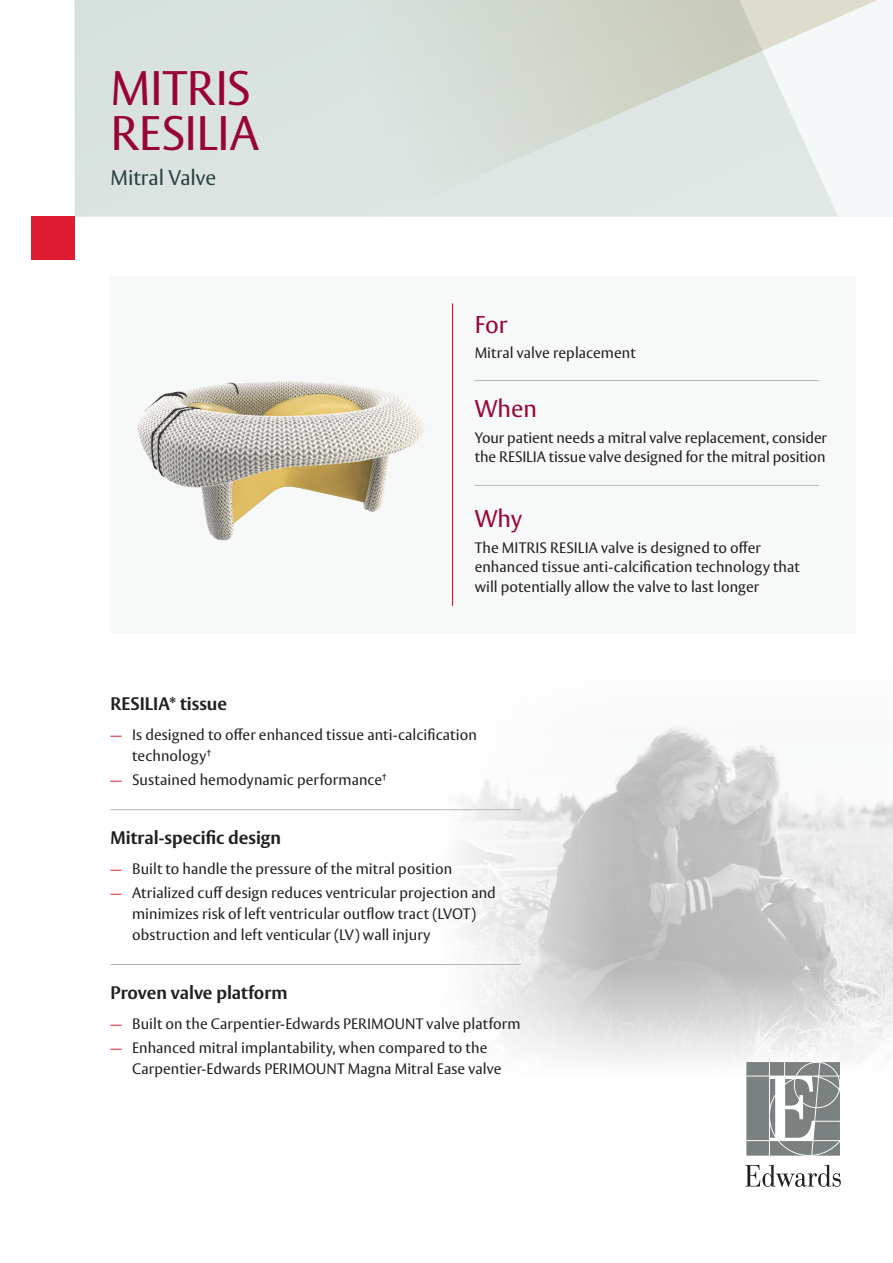
<style>
.page{position:relative;width:893px;height:1263px;background:#fff}
.page>*{position:absolute;margin:0;border:0;box-sizing:border-box;transform-origin:0 0}
.t1{font:48px/45px "Vesta Std";letter-spacing:-.005em;color:#990438}
.t2{font:24px "Vesta Std";letter-spacing:-.005em;color:#990438}
.t3{font:21px "Vesta Std";letter-spacing:-.005em;color:#2b4144}
.t4{font:700 18px "Vesta Std";color:#231f20}
.t5{font:15px/21px "Vesta Std";letter-spacing:.005em;color:#231f20}
.s1{color:#dc1a32}
</style>
<div class="page">
<img style="left:417px;top:726px;width:476px;height:239px">
<svg style="left:472px;top:965px;width:421px;height:191px"></svg>
<div style="left:111px;top:276px;width:745px;height:357px;background:#f7f9f8"></div>
<img style="left:137px;top:342px;width:338px;height:225px">
<hr style="left:452px;top:303px;width:1px;height:303px;background:#dc1a32">
<hr style="left:111px;top:809px;width:410px;height:1px;background:#b4b8b7">
<hr style="left:111px;top:964px;width:410px;height:1px;background:#b4b8b7">
<hr style="left:475px;top:485px;width:344px;height:1px;background:#b4b8b7">
<hr style="left:475px;top:380px;width:344px;height:1px;background:#b4b8b7">
<div style="left:74px;top:0;width:178px;height:217px;background:#d9e2df"></div>
<svg style="left:252px;top:0;width:626px;height:217px;background:#dce2dd"></svg>
<div style="left:31px;top:217px;width:43px;height:43px;background:#dc1a32"></div>
<svg style="left:746px;top:1062px;width:94px;height:93px;background:#959999"></svg>
<svg style="left:745px;top:1164px;width:96px;height:23px"></svg>
<h1 class="t1" style="left:111px;top:66px;width:150px">MITRIS<br>RESILIA</h1>
<h3 class="t3" style="left:111px;top:166px;width:107px">Mitral Valve</h3>
<h2 class="t2" style="left:475px;top:310px;width:34px">For</h2>
<p class="t5" style="left:475px;top:342px;width:163px">Mitral valve replacement</p>
<h2 class="t2" style="left:475px;top:395px;width:64px">When</h2>
<p class="t5" style="left:475px;top:428px;width:354px;line-height:19.5px">Your patient needs a mitral valve replacement, consider the RESILIA tissue valve designed for the mitral position</p>
<h2 class="t2" style="left:475px;top:505px;width:49px">Why</h2>
<p class="t5" style="left:475px;top:537px;width:327px;line-height:19.5px">The MITRIS RESILIA valve is designed to offer enhanced tissue anti-calcification technology that will potentially allow the valve to last longer</p>
<p class="t4" style="left:111px;top:693px;width:118px">RESILIA* tissue</p>
<p class="t5" style="left:132px;top:724px;width:346px;text-indent:-22px"><span class="s1">–</span> Is designed to offer enhanced tissue anti-calcification technology<sup>†</sup></p>
<p class="t5" style="left:111px;top:769px;width:278px"><span class="s1">–</span> Sustained hemodynamic performance<sup>†</sup></p>
<p class="t4" style="left:111px;top:827px;width:172px">Mitral-specific design</p>
<p class="t5" style="left:111px;top:858px;width:343px"><span class="s1">–</span> Built to handle the pressure of the mitral position</p>
<p class="t5" style="left:132px;top:882px;width:365px;text-indent:-22px"><span class="s1">–</span> Atrialized cuff design reduces ventricular projection and minimizes risk of left ventricular outflow tract (LVOT) obstruction and left venticular (LV) wall injury</p>
<p class="t4" style="left:111px;top:982px;width:179px">Proven valve platform</p>
<p class="t5" style="left:111px;top:1013px;width:412px"><span class="s1">–</span> Built on the Carpentier-Edwards PERIMOUNT valve platform</p>
<p class="t5" style="left:132px;top:1037px;width:371px;text-indent:-22px"><span class="s1">–</span> Enhanced mitral implantability, when compared to the<br>Carpentier-Edwards PERIMOUNT Magna Mitral Ease valve</p>
</div>
